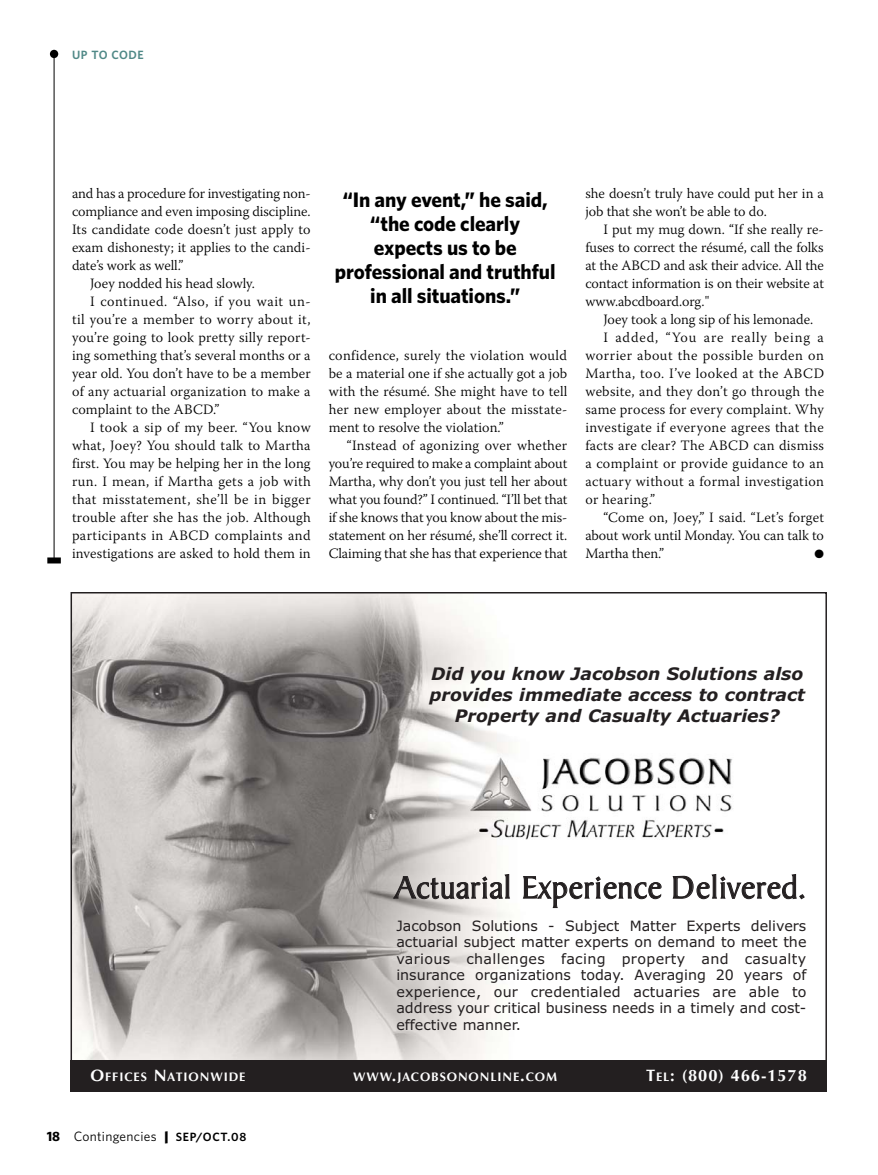
<style>
.page{position:relative;width:878px;height:1175px;background:#fff}
.page>*{position:absolute;margin:0;border:0;box-sizing:border-box;transform-origin:0 0}
.t1{font:33.75px "Baker Signet";letter-spacing:.01em;color:#231f20}
.t2{font:700 21px/24px "Whitney";letter-spacing:-.005em;color:#000;text-align:center}
.t3{font:italic 700 17.25px/20.7px "Verdana";color:#231f20;text-align:center}
.t4{font:700 16.5px "Optima";letter-spacing:.055em;color:#fff}
.t5{font:300 14.25px/18px "Warnock Pro";letter-spacing:.015em;color:#000;text-align:justify}
.t6{font:14.25px/16.5px "Verdana";color:#231f20;text-align:justify}
.t7{font:300 14.25px "Warnock Pro";letter-spacing:-.005em;color:#000}
.t8{font:300 14.25px "Warnock Pro";letter-spacing:.035em;color:#000}
.t9{font:300 14.25px "Warnock Pro";letter-spacing:-.01em;color:#000}
.t10{font:300 14.25px "Warnock Pro";letter-spacing:.06em;color:#000}
.t11{font:13.5px "Whitney";letter-spacing:.02em;color:#000}
.t12{font:700 12.3px "Optima";letter-spacing:.075em;color:#fff}
.t13{font:600 12px "Whitney";color:#508987}
.t14{font:12px "Zapf Dingbats Std";color:#000}
.s1{font-size:16.5px}
.s2{font-size:12.3px}
.s3{font-weight:700}
.s4{font-weight:900}
.s5{font-weight:600;font-size:12px}
</style>
<div class="page">
<hr style="left:54px;top:54px;width:1px;height:507px;background:#000">
<div style="left:47px;top:557px;width:14px;height:6px;background:#000"></div>
<div style="left:50px;top:50px;width:8px;height:8px;background:#000;border-radius:50%"></div>
<img style="left:73px;top:595px;width:660px;height:463px">
<div style="left:70px;top:1060px;width:756px;height:31px;background:#231f20"></div>
<svg style="left:391px;top:873px;width:119px;height:46px"></svg>
<svg style="left:521px;top:875px;width:141px;height:33px"></svg>
<svg style="left:671px;top:873px;width:134px;height:27px"></svg>
<p class="t13" style="left:72px;top:47px;width:72px">UPTO CODE</p>
<p class="t9" style="left:72px;top:185px;width:240px">and has a procedure for investigating non-</p>
<p class="t7" style="left:72px;top:203px;width:240px">compliance and even imposing discipline.</p>
<p class="t5" style="left:72px;top:220px;width:240px">Its candidate code doesn’t just apply to</p>
<p class="t5" style="left:72px;top:238px;width:240px">exam dishonesty; it applies to the candi-</p>
<p class="t7" style="left:72px;top:257px;width:113px">date’s work as well.”</p>
<p class="t7" style="left:90px;top:275px;width:166px">Joey nodded his head slowly.</p>
<p class="t8" style="left:90px;top:293px;width:222px">I continued. “Also, if you wait un-</p>
<p class="t5" style="left:72px;top:310px;width:240px">til you’re a member to worry about it,</p>
<p class="t5" style="left:72px;top:328px;width:240px">you’re going to look pretty silly report-</p>
<p class="t5" style="left:72px;top:346px;width:240px">ing something that’s several months or a</p>
<p class="t5" style="left:72px;top:364px;width:240px">year old. You don’t have to be a member</p>
<p class="t5" style="left:72px;top:382px;width:240px">of any actuarial organization to make a</p>
<p class="t5" style="left:72px;top:400px;width:149px">complaint to the ABCD.”</p>
<p class="t5" style="left:90px;top:418px;width:222px">I took a sip of my beer. “You know</p>
<p class="t5" style="left:72px;top:436px;width:240px">what, Joey? You should talk to Martha</p>
<p class="t5" style="left:72px;top:454px;width:240px">first. You may be helping her in the long</p>
<p class="t5" style="left:72px;top:472px;width:240px">run. I mean, if Martha gets a job with</p>
<p class="t8" style="left:72px;top:491px;width:240px">that misstatement, she’ll be in bigger</p>
<p class="t5" style="left:72px;top:508px;width:240px">trouble after she has the job. Although</p>
<p class="t5" style="left:72px;top:526px;width:240px">participants in ABCD complaints and</p>
<p class="t5" style="left:72px;top:544px;width:240px">investigations are asked to hold them in</p>
<h2 class="t2" style="left:335px;top:187px;width:222px">“In any event,” he said, “the code clearly expects us to be professional and truthful in all situations.”</h2>
<p class="t5" style="left:328px;top:346px;width:240px">confidence, surely the violation would be a material one if she actually got a job with the résumé. She might have to tell her new employer about the misstate&shy;ment to resolve the violation.”</p>
<p class="t5" style="left:328px;top:436px;width:240px;text-indent:18px">“Instead of agonizing over whether you’re required to make a complaint about Martha, why don’t you just tell her about what you found?” I continued. “I’ll bet that if she knows that you know about the mis&shy;statement on her résumé, she’ll correct it.<br>Claiming that she has that experience that</p>
<p class="t5" style="left:585px;top:184px;width:240px">she doesn’t truly have could put her in a job that she won’t be able to do.</p>
<p class="t5" style="left:585px;top:220px;width:240px;text-indent:18px">I put my mug down. “If she really re&shy;fuses to correct the résumé, call the folks at the ABCD and ask their advice. All the contact information is on their website at www.abcdboard.org."</p>
<p class="t7" style="left:603px;top:311px;width:211px">Joey took a long sip of his lemonade.</p>
<p class="t10" style="left:603px;top:329px;width:222px">I added, “You are really being a</p>
<p class="t8" style="left:585px;top:347px;width:240px">worrier about the possible burden on</p>
<p class="t8" style="left:585px;top:365px;width:240px">Martha, too. I’ve looked at the ABCD</p>
<p class="t5" style="left:585px;top:382px;width:240px">website, and they don’t go through the</p>
<p class="t5" style="left:585px;top:400px;width:240px">same process for every complaint. Why</p>
<p class="t5" style="left:585px;top:418px;width:240px">investigate if everyone agrees that the</p>
<p class="t5" style="left:585px;top:436px;width:240px">facts are clear? The ABCD can dismiss</p>
<p class="t5" style="left:585px;top:454px;width:240px">a complaint or provide guidance to an</p>
<p class="t5" style="left:585px;top:472px;width:240px">actuary without a formal investigation</p>
<p class="t5" style="left:585px;top:490px;width:71px">or hearing.”</p>
<p class="t5" style="left:603px;top:508px;width:222px">“Come on, Joey,” I said. “Let’s forget</p>
<p class="t7" style="left:585px;top:527px;width:240px">about work until Monday. You can talk to</p>
<p class="t7" style="left:585px;top:545px;width:80px">Martha then.”</p>
<p class="t14" style="left:814px;top:548px;width:11px">●</p>
<p class="t3" style="left:429px;top:663px;width:377px">Did you know Jacobson Solutions also provides immediate access to contract<br>Property and Casualty Actuaries?</p>
<h1 class="t1" style="left:395px;top:869px;width:413px">Actuarial Experience Delivered.</h1>
<p class="t6" style="left:396px;top:916px;width:411px">Jacobson Solutions - Subject Matter Experts delivers actuarial subject matter experts on demand to meet the various challenges facing property and casualty insurance organizations today. Averaging 20 years of experience, our credentialed actuaries are able to address your critical business needs in a timely and cost&shy;effective manner.</p>
<p class="t12" style="left:90px;top:1070px;width:156px"><span class="s1">O</span>FFICES <span class="s1">N</span>ATIONWIDE</p>
<p class="t12" style="left:353px;top:1070px;width:205px">WWW<span class="s1">.</span>JACOBSONONLINE<span class="s1">.</span>COM</p>
<p class="t4" style="left:646px;top:1066px;width:162px">T<span class="s2">EL</span>: (800) 466-1578</p>
<p class="t11" style="left:47px;top:1128px;width:201px"><span class="s3">18</span> Contingencies <span class="s4">|</span> <span class="s5">SEP/OCT.08</span></p>
</div>
